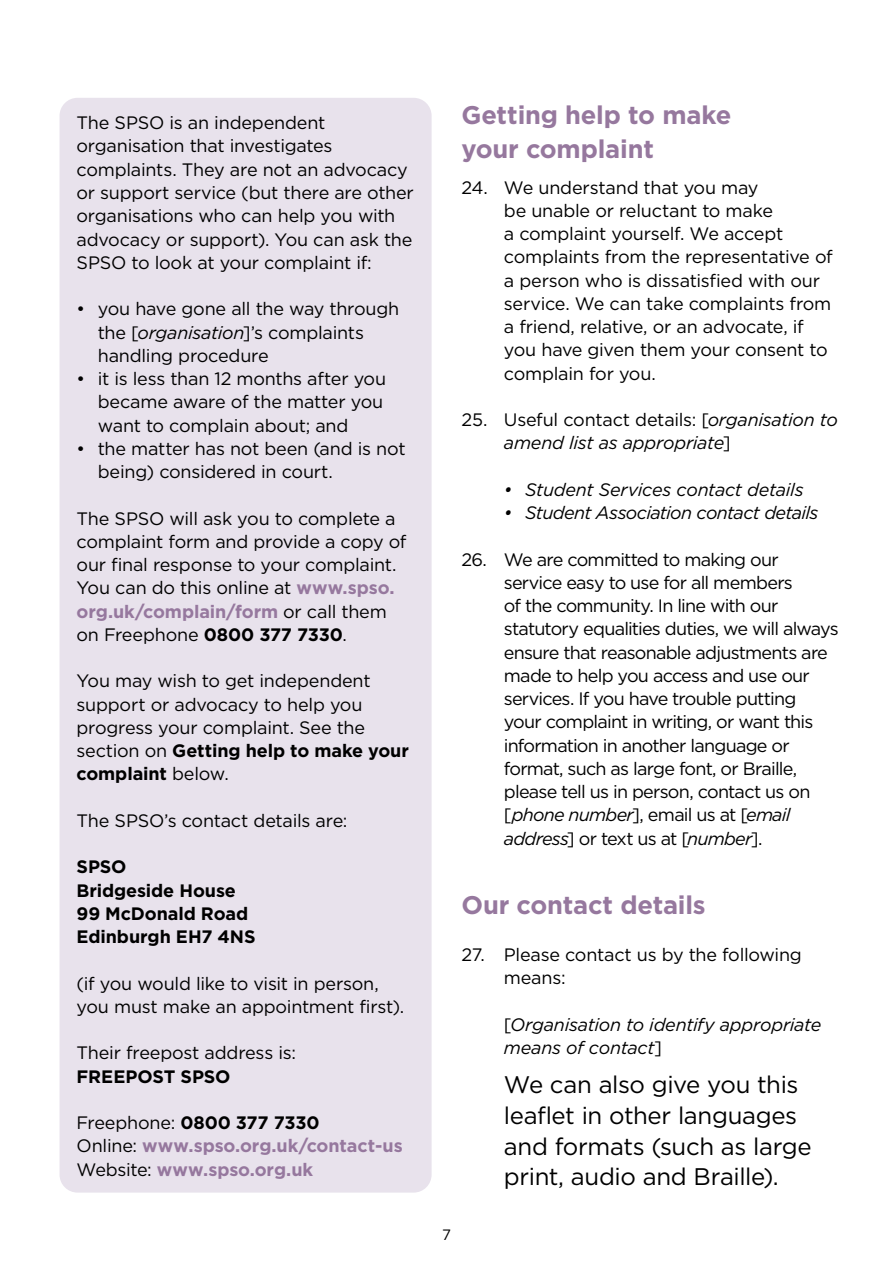
<style>
.page{position:relative;width:893px;height:1263px;background:#fff}
.page>*{position:absolute;margin:0;border:0;box-sizing:border-box;transform-origin:0 0}
.t1{font:700 25.5px/33.8px "Gotham";letter-spacing:-.01em;color:#96789e}
.t2{font:24px/30.8px "Gotham";letter-spacing:-.015em;color:#000}
.t3{font:18px/23.2px "Gotham";letter-spacing:-.02em;color:#000}
.t4{font:18px/23.2px "Gotham";letter-spacing:-.045em;color:#000}
.t5{font:italic 18px/23.2px "Gotham";letter-spacing:-.02em;color:#000}
.t6{font:700 18px/23.2px "Gotham";letter-spacing:-.005em;color:#96789e}
.t7{font:700 18px/23.2px "Gotham";letter-spacing:-.005em;color:#000}
.t8{font:italic 18px "Gotham";letter-spacing:-.04em;color:#000}
.t9{font:15px "Gotham";color:#000}
.s1{font-style:italic}
.s2{font-weight:700;color:#96789e}
.s3{font-weight:700}
.s4{font-weight:400;color:#000}
.s5{color:#000}
.s6{font-style:normal}
</style>
<div class="page">
<div style="left:60px;top:98px;width:372px;height:1094px;background:#e8e2ec;border-radius:18px"></div>
<p class="t3" style="left:77px;top:111px;width:339px">The SPSO is an independent organisation that investigates complaints. They are not an advocacy or support service (but there are other organisations who can help you with advocacy or support). You can ask the SPSO to look at your complaint if:</p>
<p class="t3" style="left:98px;top:297px;width:303px;text-indent:-21px">• you have gone all the way through the [<span class="s1">organisation</span>]’s complaints handling procedure</p>
<p class="t3" style="left:98px;top:367px;width:290px;text-indent:-21px">• it is less than 12 months after you became aware of the matter you want to complain about; and</p>
<p class="t3" style="left:98px;top:436px;width:309px;text-indent:-21px">• the matter has not been (and is not being) considered in court.</p>
<p class="t3" style="left:77px;top:506px;width:331px">The SPSO will ask you to complete a complaint form and provide a copy of our final response to your complaint.<br>You can do this online at <span class="s2">www.spso. org.uk/complain/form</span> or call them on Freephone <span class="s3">0800 377 7330</span>.</p>
<p class="t3" style="left:77px;top:669px;width:334px">You may wish to get independent support or advocacy to help you progress your complaint. See the section on <span class="s3">Getting help to make your complaint</span> below.</p>
<p class="t3" style="left:77px;top:808px;width:272px">The SPSO’s contact details are:</p>
<p class="t7" style="left:77px;top:855px;width:180px">SPSO<br>Bridgeside House<br>99 McDonald Road<br>Edinburgh EH7 4NS</p>
<p class="t3" style="left:77px;top:971px;width:329px">(if you would like to visit in person, you must make an appointment first).</p>
<p class="t3" style="left:77px;top:1041px;width:221px">Their freepost address is:</p>
<p class="t7" style="left:77px;top:1064px;width:155px">FREEPOST SPSO</p>
<p class="t6" style="left:77px;top:1111px;width:328px"><span class="s4">Freephone:</span> <span class="s5">0800 377 7330<br></span><span class="s4">Online:</span> www.spso.org.uk/contact-us<br><span class="s4">Website:</span> www.spso.org.uk</p>
<h1 class="t1" style="left:461px;top:98px;width:271px">Getting help to make your complaint</h1>
<p class="t3" style="left:504px;top:175px;width:330px;text-indent:-43px">24. We understand that you may<br>be unable or reluctant to make<br>a complaint yourself. We accept complaints from the representative of a person who is dissatisfied with our service. We can take complaints from a friend, relative, or an advocate, if you have given them your consent to complain for you.</p>
<p class="t5" style="left:504px;top:408px;width:336px;text-indent:-43px"><span class="s6">25. Useful contact details: [</span>organisation to amend list as appropriate<span class="s6">]</span></p>
<p class="t5" style="left:504px;top:477px;width:301px">• Student Services contact details</p>
<p class="t8" style="left:504px;top:501px;width:316px">• Student Association contact details</p>
<p class="t4" style="left:504px;top:547px;width:336px;text-indent:-43px">26. We are committed to making our service easy to use for all members<br>of the community. In line with our statutory equalities duties, we will always ensure that reasonable adjustments are made to help you access and use our services. If you have trouble putting your complaint in writing, or want this information in another language or format, such as large font, or Braille, please tell us in person, contact us on [<span class="s1">phone number</span>], email us at [<span class="s1">email address</span>] or text us at [<span class="s1">number</span>].</p>
<h1 class="t1" style="left:461px;top:888px;width:246px">Our contact details</h1>
<p class="t3" style="left:504px;top:942px;width:299px;text-indent:-43px">27. Please contact us by the following means:</p>
<p class="t5" style="left:504px;top:1012px;width:319px"><span class="s6">[</span>Organisation to identify appropriate means of contact<span class="s6">]</span></p>
<h2 class="t2" style="left:504px;top:1069px;width:309px">We can also give you this leaflet in other languages and formats (such as large print, audio and Braille).</h2>
<p class="t9" style="left:442px;top:1225px;width:10px">7</p>
</div>
